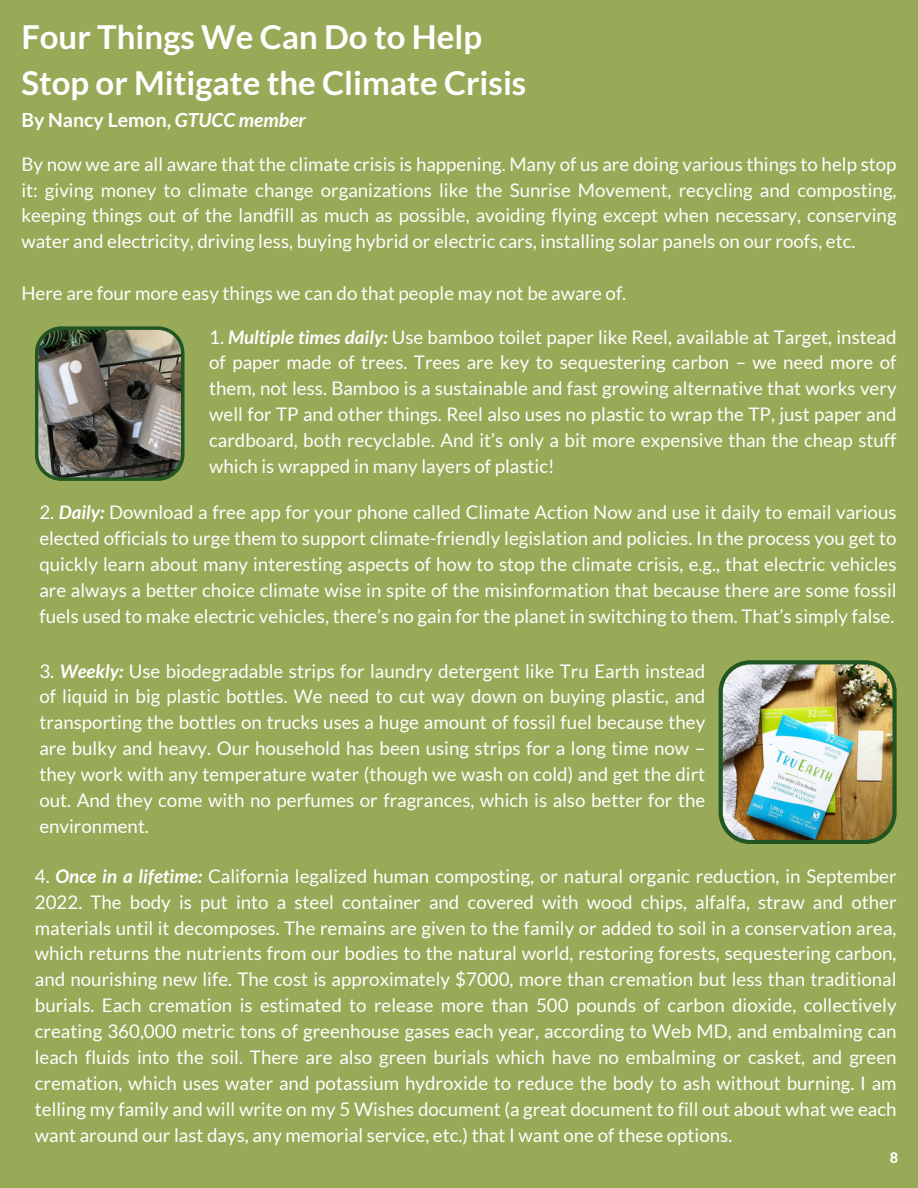
<style>
.page{position:relative;width:918px;height:1188px;background:#98a958}
.page>*{position:absolute;margin:0;border:0;box-sizing:border-box;transform-origin:0 0}
.t1{font:700 33px "Lato";color:#fff}
.t2{font:700 19.5px "Lato";color:#fff}
.t3{font:18.75px/25.8px "Lato";color:#fff;text-align:justify}
.t4{font:800 14.7px "Lato";color:#fff}
.s1{font-style:italic}
.s2{font-weight:700;font-style:italic}
</style>
<div class="page">
<img style="left:35px;top:326px;width:149px;height:155px">
<img style="left:719px;top:660px;width:178px;height:184px">
<p class="t1" style="left:21px;top:17px;width:462px">Four Things We Can Do to Help</p>
<p class="t1" style="left:21px;top:63px;width:506px">Stop or Mitigate the Climate Crisis</p>
<p class="t2" style="left:21px;top:108px;width:286px">By Nancy Lemon, <span class="s1">GTUCC member</span></p>
<p class="t3" style="left:21px;top:151px;width:877px">By now we are all aware that the climate crisis is happening. Many of us are doing various things to help stop it: giving money to climate change organizations like the Sunrise Movement, recycling and composting, keeping things out of the landfill as much as possible, avoiding flying except when necessary, conserving water and electricity, driving less, buying hybrid or electric cars, installing solar panels on our roofs, etc.</p>
<p class="t3" style="left:21px;top:280px;width:606px">Here are four more easy things we can do that people may not be aware of.</p>
<p class="t3" style="left:209px;top:323px;width:689px">1. <span class="s2">Multiple times daily:</span> Use bamboo toilet paper like Reel, available at Target, instead of paper made of trees. Trees are key to sequestering carbon – we need more of them, not less. Bamboo is a sustainable and fast growing alternative that works very well for TP and other things. Reel also uses no plastic to wrap the TP, just paper and cardboard, both recyclable. And it’s only a bit more expensive than the cheap stuff which is wrapped in many layers of plastic!</p>
<p class="t3" style="left:39px;top:499px;width:859px">2. <span class="s2">Daily:</span> Download a free app for your phone called Climate Action Now and use it daily to email various elected officials to urge them to support climate-friendly legislation and policies. In the process you get to quickly learn about many interesting aspects of how to stop the climate crisis, e.g., that electric vehicles are always a better choice climate wise in spite of the misinformation that because there are some fossil fuels used to make electric vehicles, there’s no gain for the planet in switching to them. That’s simply false.</p>
<p class="t3" style="left:39px;top:657px;width:667px">3. <span class="s2">Weekly:</span> Use biodegradable strips for laundry detergent like Tru Earth instead of liquid in big plastic bottles. We need to cut way down on buying plastic, and transporting the bottles on trucks uses a huge amount of fossil fuel because they are bulky and heavy. Our household has been using strips for a long time now – they work with any temperature water (though we wash on cold) and get the dirt out. And they come with no perfumes or fragrances, which is also better for the environment.</p>
<p class="t3" style="left:35px;top:863px;width:863px">4. <span class="s2">Once in a lifetime:</span> California legalized human composting, or natural organic reduction, in September 2022. The body is put into a steel container and covered with wood chips, alfalfa, straw and other materials until it decomposes. The remains are given to the family or added to soil in a conservation area, which returns the nutrients from our bodies to the natural world, restoring forests, sequestering carbon, and nourishing new life. The cost is approximately $7000, more than cremation but less than traditional burials. Each cremation is estimated to release more than 500 pounds of carbon dioxide, collectively creating 360,000 metric tons of greenhouse gases each year, according to Web MD, and embalming can leach fluids into the soil. There are also green burials which have no embalming or casket, and green cremation, which uses water and potassium hydroxide to reduce the body to ash without burning. I am telling my family and will write on my 5 Wishes document (a great document to fill out about what we each want around our last days, any memorial service, etc.) that I want one of these options.</p>
<p class="t4" style="left:890px;top:1149px;width:10px">8</p>
</div>
